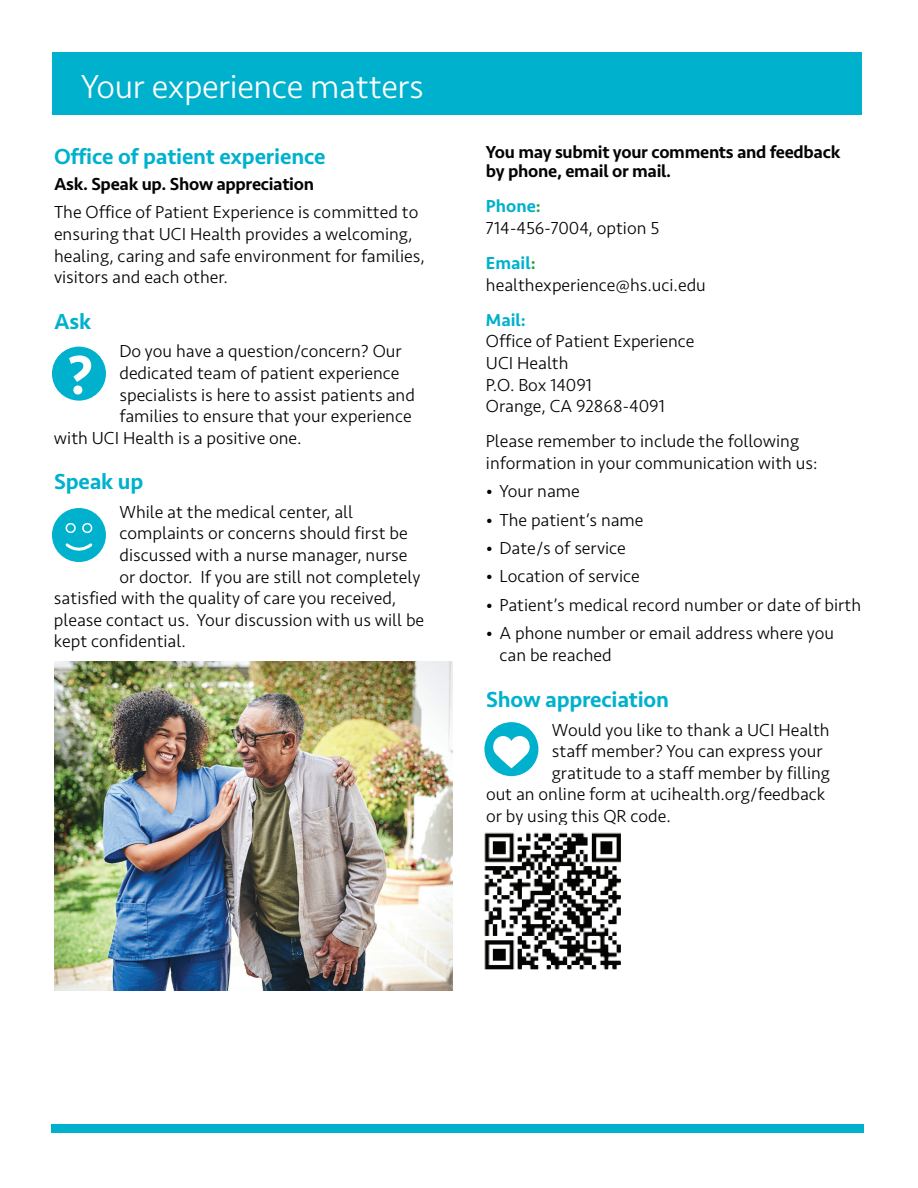
<style>
.page{position:relative;width:918px;height:1188px;background:#fff}
.page>*{position:absolute;margin:0;border:0;box-sizing:border-box;transform-origin:0 0}
.t1{font:300 34.5px "Seravek Basic";letter-spacing:-.01em;color:#fff}
.t2{font:500 22.5px "Seravek Basic";letter-spacing:-.01em;color:#00b1cd}
.t3{font:300 18px/21.6px "Seravek Basic";color:#040503}
.t4{font:500 18px/19.4px "Seravek Basic";letter-spacing:-.015em;color:#040503}
.t5{font:500 18px "Seravek Basic";color:#00b1cd}
.s1{font-weight:500;color:#00b1cd}
.s2{font-weight:500;color:#29a347}
</style>
<div class="page">
<div style="left:52px;top:52px;width:810px;height:63px;background:#00b1cd"></div>
<div style="left:484px;top:722px;width:54px;height:54px;background:#00b1cd;border-radius:50%"></div>
<svg style="left:493px;top:736px;width:38px;height:32px"></svg>
<div style="left:52px;top:1124px;width:812px;height:9px;background:#00b1cd"></div>
<div style="left:52px;top:508px;width:54px;height:54px;background:#00b1cd;border-radius:50%"></div>
<svg style="left:65px;top:543px;width:28px;height:8px"></svg>
<div style="left:66px;top:523px;width:10px;height:10px;border:2px solid #fff;border-radius:50%"></div>
<div style="left:82px;top:523px;width:10px;height:10px;border:2px solid #fff;border-radius:50%"></div>
<div style="left:52px;top:347px;width:54px;height:54px;background:#00b1cd;border-radius:50%"></div>
<svg style="left:69px;top:355px;width:22px;height:40px"></svg>
<img style="left:484px;top:832px;width:137px;height:138px">
<img style="left:54px;top:661px;width:398px;height:330px">
<h1 class="t1" style="left:81px;top:66px;width:344px">Your experience matters</h1>
<p class="t2" style="left:54px;top:142px;width:273px">Office of patient experience</p>
<p class="t4" style="left:54px;top:174px;width:262px">Ask. Speak up. Show appreciation</p>
<p class="t3" style="left:54px;top:202px;width:372px">The Office of Patient Experience is committed to ensuring that UCI Health provides a welcoming, healing, caring and safe environment for families, visitors and each other.</p>
<p class="t2" style="left:54px;top:308px;width:39px">Ask</p>
<p class="t3" style="left:119px;top:340px;width:284px">Do you have a question/concern? Our</p>
<p class="t3" style="left:119px;top:362px;width:282px">dedicated team of patient experience</p>
<p class="t3" style="left:119px;top:384px;width:297px">specialists is here to assist patients and</p>
<p class="t3" style="left:119px;top:405px;width:294px">families to ensure that your experience</p>
<p class="t3" style="left:54px;top:427px;width:249px">with UCI Health is a positive one.</p>
<p class="t2" style="left:54px;top:468px;width:91px">Speak up</p>
<p class="t3" style="left:119px;top:501px;width:235px">While at the medical center, all</p>
<p class="t3" style="left:119px;top:523px;width:290px">complaints or concerns should first be</p>
<p class="t3" style="left:119px;top:544px;width:290px">discussed with a nurse manager, nurse</p>
<p class="t3" style="left:119px;top:566px;width:302px">or doctor. If you are still not completely</p>
<p class="t3" style="left:54px;top:587px;width:344px">satisfied with the quality of care you received,</p>
<p class="t3" style="left:54px;top:609px;width:372px">please contact us. Your discussion with us will be</p>
<p class="t3" style="left:54px;top:631px;width:133px">kept confidential.</p>
<p class="t4" style="left:486px;top:142px;width:356px">You may submit your comments and feedback by phone, email or mail.</p>
<p class="t3" style="left:486px;top:195px;width:175px"><span class="s1">Phone</span><span class="s2">:<br></span>714-456-7004, option 5</p>
<p class="t3" style="left:486px;top:252px;width:221px"><span class="s1">Email</span><span class="s2">: </span>healthexperience@hs.uci.edu</p>
<p class="t5" style="left:486px;top:309px;width:41px">Mail:</p>
<p class="t3" style="left:486px;top:330px;width:210px">Office of Patient Experience<br>UCI Health<br>P.O. Box 14091<br>Orange, CA 92868-4091</p>
<p class="t3" style="left:486px;top:430px;width:333px">Please remember to include the following information in your communication with us:</p>
<p class="t3" style="left:486px;top:480px;width:95px">• Your name</p>
<p class="t3" style="left:486px;top:509px;width:159px">• The patient’s name</p>
<p class="t3" style="left:486px;top:537px;width:141px">• Date/s of service</p>
<p class="t3" style="left:486px;top:565px;width:155px">• Location of service</p>
<p class="t3" style="left:486px;top:594px;width:377px">• Patient’s medical record number or date of birth</p>
<p class="t3" style="left:499px;top:622px;width:336px;line-height:22.5px;text-indent:-14px">• A phone number or email address where you can be reached</p>
<p class="t2" style="left:486px;top:686px;width:185px">Show appreciation</p>
<p class="t3" style="left:552px;top:719px;width:279px">Would you like to thank a UCI Health</p>
<p class="t3" style="left:552px;top:740px;width:272px">staff member? You can express your</p>
<p class="t3" style="left:552px;top:762px;width:280px">gratitude to a staff member by filling</p>
<p class="t3" style="left:486px;top:783px;width:341px">out an online form at ucihealth.org/feedback</p>
<p class="t3" style="left:486px;top:805px;width:186px">or by using this QR code.</p>
</div>
